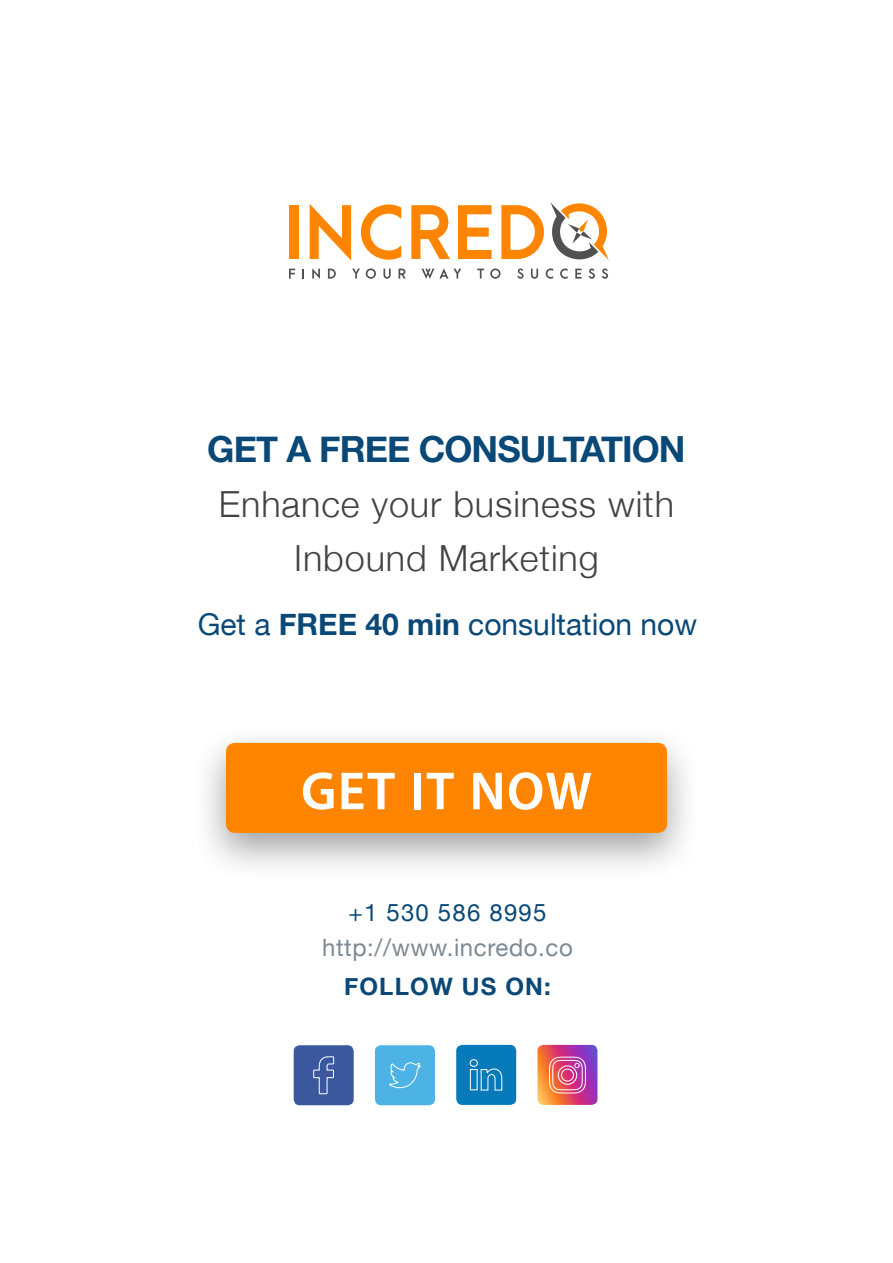
<style>
.page{position:relative;width:893px;height:1263px;background:#fff}
.page>*{position:absolute;margin:0;border:0;box-sizing:border-box;transform-origin:0 0}
.t1{font:700 54px "Myriad Set Pro";letter-spacing:.025em;color:#fff}
.t2{font:300 36px/54px "Helvetica Neue";letter-spacing:.025em;color:#434343;text-align:center}
.t3{font:700 36px "Helvetica Neue";letter-spacing:-.025em;color:#0a4977}
.t4{font:30px "Helvetica Neue";color:#0a4977}
.t5{font:24px "Helvetica Neue";letter-spacing:.025em;color:#7e8a93}
.t6{font:24px "Helvetica Neue";letter-spacing:.05em;color:#0a4977}
.t7{font:700 24px "Helvetica Neue";letter-spacing:.05em;color:#0a4977}
.s1{font-weight:700}
</style>
<div class="page">
<div style="left:193px;top:725px;width:508px;height:157px;background:#444;opacity:.5"></div>
<div style="left:226px;top:743px;width:441px;height:90px;background:#ff8500;border-radius:9px"></div>
<svg style="left:289px;top:269px;width:6px;height:10px"></svg>
<svg style="left:312px;top:268px;width:8px;height:11px"></svg>
<svg style="left:328px;top:269px;width:8px;height:10px"></svg>
<svg style="left:352px;top:269px;width:8px;height:10px"></svg>
<svg style="left:366px;top:268px;width:10px;height:11px"></svg>
<svg style="left:383px;top:269px;width:8px;height:10px"></svg>
<svg style="left:398px;top:269px;width:8px;height:10px"></svg>
<svg style="left:422px;top:268px;width:39px;height:11px"></svg>
<svg style="left:477px;top:269px;width:7px;height:10px"></svg>
<svg style="left:490px;top:268px;width:10px;height:11px"></svg>
<svg style="left:517px;top:268px;width:7px;height:11px"></svg>
<svg style="left:531px;top:269px;width:7px;height:10px"></svg>
<svg style="left:546px;top:268px;width:7px;height:11px"></svg>
<svg style="left:560px;top:268px;width:8px;height:11px"></svg>
<svg style="left:575px;top:269px;width:6px;height:10px"></svg>
<svg style="left:589px;top:268px;width:6px;height:11px"></svg>
<svg style="left:602px;top:268px;width:6px;height:11px"></svg>
<svg style="left:550px;top:202px;width:59px;height:58px"></svg>
<div style="left:289px;top:205px;width:9px;height:54px;background:#ff8500"></div>
<svg style="left:310px;top:204px;width:41px;height:57px"></svg>
<svg style="left:361px;top:204px;width:40px;height:56px"></svg>
<svg style="left:411px;top:205px;width:39px;height:54px"></svg>
<svg style="left:458px;top:205px;width:34px;height:54px"></svg>
<svg style="left:501px;top:205px;width:43px;height:54px"></svg>
<div style="left:294px;top:1045px;width:60px;height:60px;background:#3b589e;border-radius:6px"></div>
<svg style="left:313px;top:1056px;width:21px;height:38px"></svg>
<div style="left:375px;top:1045px;width:60px;height:60px;background:#4db3e5;border-radius:6px"></div>
<svg style="left:389px;top:1062px;width:32px;height:26px"></svg>
<div style="left:456px;top:1045px;width:60px;height:60px;background:#077ab9;border-radius:6px"></div>
<svg style="left:470px;top:1059px;width:32px;height:31px"></svg>
<svg style="left:537px;top:1045px;width:60px;height:60px"></svg>
<p class="t3" style="left:207px;top:421px;width:480px">GET A FREE CONSULTATION</p>
<p class="t2" style="left:219px;top:474px;width:457px">Enhance your business with<br>Inbound Marketing</p>
<p class="t4" style="left:198px;top:603px;width:501px">Get a <span class="s1">FREE 40 min</span> consultation now</p>
<h1 class="t1" style="left:301px;top:749px;width:292px">GET IT NOW</h1>
<p class="t6" style="left:348px;top:895px;width:199px">+1 530 586 8995</p>
<p class="t5" style="left:322px;top:930px;width:252px">http://www.incredo.co</p>
<p class="t7" style="left:344px;top:967px;width:208px">FOLLOW US ON:</p>
</div>
